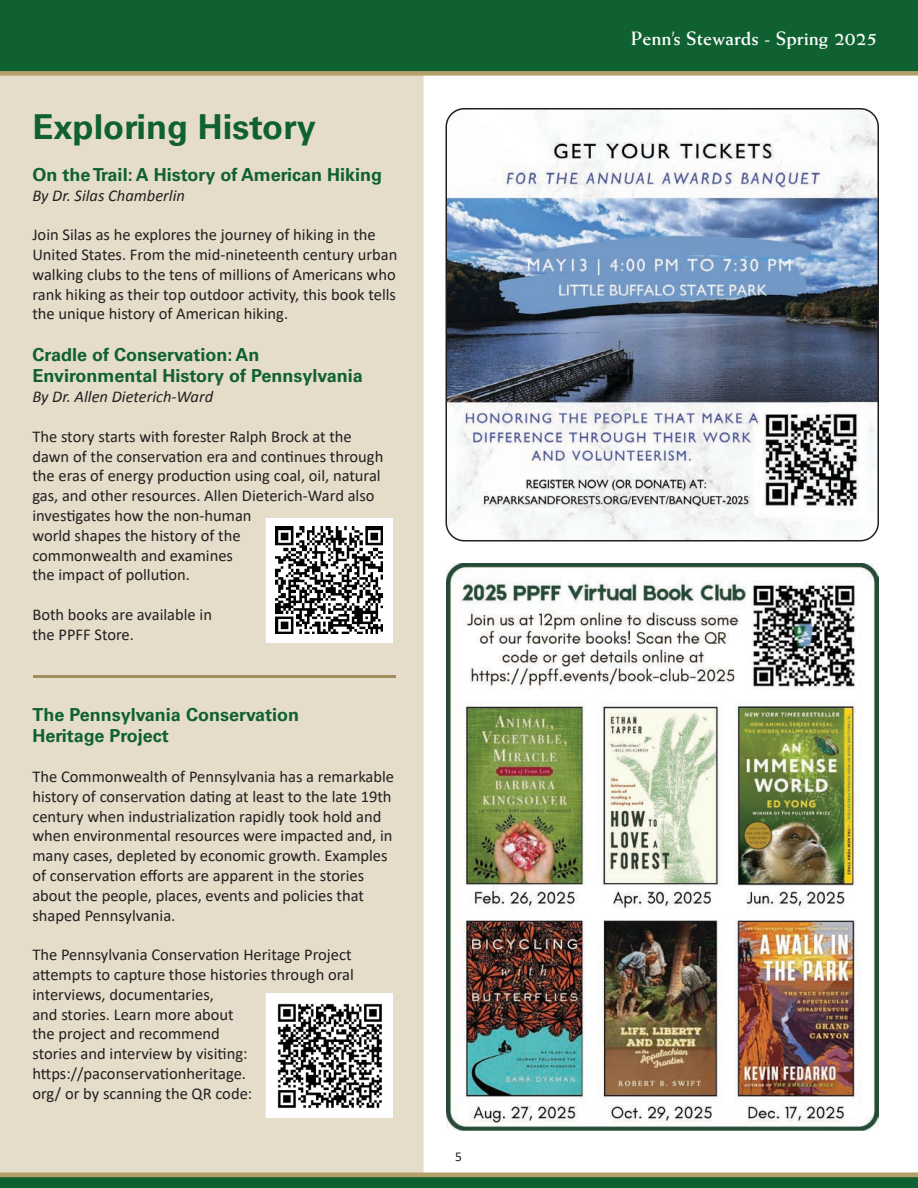
<style>
.page{position:relative;width:918px;height:1188px;background:#fff}
.page>*{position:absolute;margin:0;border:0;box-sizing:border-box;transform-origin:0 0}
.t1{font:700 34.5px "Univers LT Std";color:#106132}
.t2{font:700 19.5px "Weiss Std";color:#fff}
.t3{font:700 18px/21.6px "Univers LT Std";color:#106132}
.t4{font:16.5px/19.8px "Calibri";color:#231f20}
.t5{font:italic 16.5px "Calibri";color:#231f20}
.t6{font:13.5px "Calibri";color:#231f20}
</style>
<div class="page">
<div style="left:0;top:76px;width:424px;height:1097px;background:#e5ddc9"></div>
<div style="left:0;top:0;width:918px;height:73px;background:#106132"></div>
<div style="left:0;top:71px;width:918px;height:5px;background:#b4a06a"></div>
<div style="left:0;top:1175px;width:918px;height:13px;background:#106132"></div>
<hr style="left:0;top:1173px;width:918px;height:4px;background:#b4a06a">
<img style="left:446px;top:563px;width:432px;height:567px">
<img style="left:446px;top:109px;width:432px;height:430px">
<div style="left:446px;top:108px;width:433px;height:434px;border:2px solid #231f20;border-radius:18px"></div>
<img style="left:33px;top:676px;width:362px;height:1px">
<div style="left:266px;top:994px;width:127px;height:124px;background:#fff"></div>
<img style="left:277px;top:1003px;width:105px;height:105px">
<div style="left:266px;top:518px;width:127px;height:125px;background:#fff"></div>
<img style="left:276px;top:527px;width:107px;height:107px">
<h1 class="t1" style="left:32px;top:107px;width:285px">Exploring History</h1>
<p class="t3" style="left:32px;top:164px;width:351px">On the Trail: A History of American Hiking</p>
<p class="t5" style="left:32px;top:184px;width:154px">By Dr. Silas Chamberlin</p>
<p class="t4" style="left:32px;top:224px;width:367px">Join Silas as he explores the journey of hiking in the United States. From the mid-nineteenth century urban walking clubs to the tens of millions of Americans who rank hiking as their top outdoor activity, this book tells the unique history of American hiking.</p>
<p class="t3" style="left:32px;top:344px;width:332px">Cradle of Conservation: An<br>Environmental History of Pennsylvania</p>
<p class="t5" style="left:32px;top:386px;width:182px">By Dr. Allen Dieterich-Ward</p>
<p class="t4" style="left:32px;top:426px;width:352px">The story starts with forester Ralph Brock at the dawn of the conservation era and continues through the eras of energy production using coal, oil, natural gas, and other resources. Allen Dieterich-Ward also investigates how the non-human<br>world shapes the history of the<br>commonwealth and examines<br>the impact of pollution.</p>
<p class="t4" style="left:32px;top:604px;width:181px">Both books are available in the PPFF Store.</p>
<p class="t3" style="left:32px;top:704px;width:268px">The Pennsylvania Conservation<br>Heritage Project</p>
<p class="t4" style="left:32px;top:766px;width:363px">The Commonwealth of Pennsylvania has a remarkable history of conservation dating at least to the late 19th century when industrialization rapidly took hold and when environmental resources were impacted and, in many cases, depleted by economic growth. Examples of conservation efforts are apparent in the stories about the people, places, events and policies that shaped Pennsylvania.</p>
<p class="t4" style="left:32px;top:944px;width:323px">The Pennsylvania Conservation Heritage Project attempts to capture those histories through oral interviews, documentaries,<br>and stories. Learn more about<br>the project and recommend<br>stories and interview by visiting: https://paconservationheritage.<br>org/ or by scanning the QR code:</p>
<p class="t6" style="left:455px;top:1148px;width:8px">5</p>
<p class="t2" style="left:631px;top:27px;width:248px">Penn’s Stewards - Spring 2025</p>
</div>
